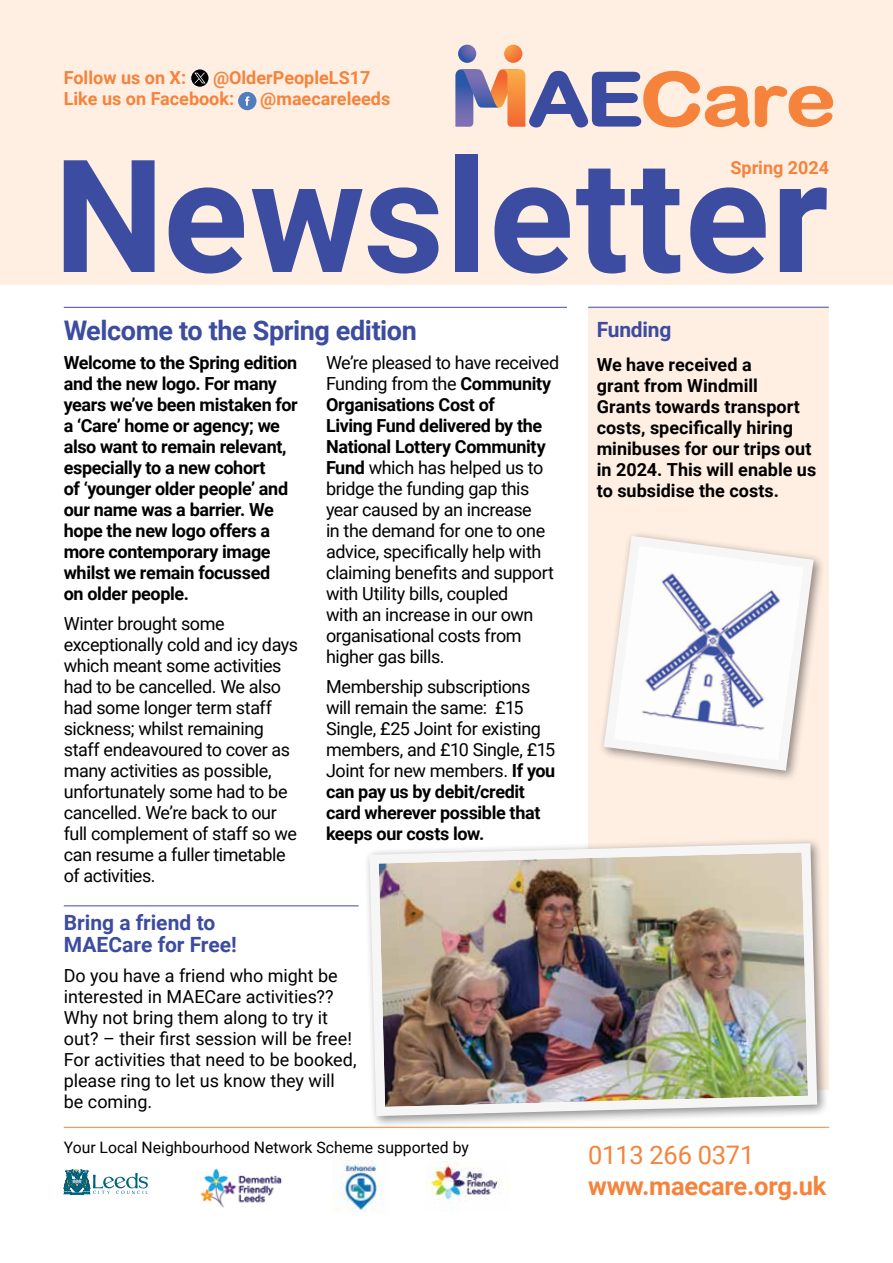
<style>
.page{position:relative;width:893px;height:1263px;background:#fff}
.page>*{position:absolute;margin:0;border:0;box-sizing:border-box;transform-origin:0 0}
.t1{font:700 157.05px "Roboto";letter-spacing:.01em;color:#3c4ca0}
.t2{font:700 27px "Roboto";letter-spacing:-.015em;color:#3c4ca0}
.t3{font:700 25.5px "Roboto";letter-spacing:-.01em;color:#f5833c}
.t4{font:25.5px "Roboto";letter-spacing:-.01em;color:#f5833c}
.t5{font:700 21px/22.5px "Roboto";color:#3c4ca0}
.t6{font:18px/21px "Roboto";letter-spacing:-.02em;color:#000}
.t7{font:700 18px/21px "Roboto";letter-spacing:-.015em;color:#000}
.t8{font:700 18px/21px "Roboto";color:#f5833c}
.t9{font:15.75px "Roboto";color:#000}
.s1{font-weight:700}
</style>
<div class="page">
<div style="left:0;top:0;width:893px;height:285px;background:#ffefe3"></div>
<div style="left:588px;top:307px;width:241px;height:783px;background:#ffefe3"></div>
<hr style="left:588px;top:307px;width:241px;height:1px;background:#3c4ca0">
<hr style="left:64px;top:1127px;width:765px;height:1px;background:#f5833c">
<hr style="left:64px;top:307px;width:503px;height:1px;background:#3c4ca0">
<svg style="left:64px;top:1170px;width:84px;height:25px"></svg>
<img style="left:200px;top:1168px;width:82px;height:40px">
<img style="left:335px;top:1161px;width:49px;height:51px">
<img style="left:425px;top:1161px;width:84px;height:50px">
<div style="left:238px;top:92px;width:18px;height:18px;background:#517cbe;border-radius:50%"></div>
<svg style="left:245px;top:96px;width:5px;height:10px"></svg>
<svg style="left:191px;top:69px;width:18px;height:18px"></svg>
<div style="left:191px;top:69px;width:18px;height:18px;border:1px solid #fff;border-radius:50%"></div>
<svg style="left:194px;top:73px;width:12px;height:10px"></svg>
<hr style="left:64px;top:905px;width:295px;height:1px;background:#3c4ca0">
<svg style="left:458px;top:45px;width:18px;height:18px"></svg>
<svg style="left:504px;top:45px;width:18px;height:18px"></svg>
<svg style="left:455px;top:69px;width:379px;height:59px"></svg>
<div style="left:364px;top:837px;width:465px;height:291px;background:#000;opacity:.45"></div>
<img style="left:365px;top:838px;width:457px;height:283px">
<svg style="left:602px;top:533px;width:217px;height:243px"></svg>
<p class="t8" style="left:64px;top:67px;width:308px;text-indent:149px">@OlderPeopleLS17<br>Like us on Facebook:</p>
<p class="t8" style="left:64px;top:67px;width:124px">Follow us on X:</p>
<p class="t8" style="left:260px;top:88px;width:132px">@maecareleeds</p>
<h1 class="t1" style="left:54px;top:106px;width:776px">Newsletter</h1>
<p class="t8" style="left:730px;top:156px;width:100px">Spring 2024</p>
<h2 class="t2" style="left:64px;top:311px;width:355px">Welcome to the Spring edition</h2>
<p class="t7" style="left:64px;top:351px;width:236px">Welcome to the Spring edition and the new logo. For many years we’ve been mistaken for a ‘Care’ home or agency; we also want to remain relevant, especially to a new cohort<br>of ‘younger older people’ and our name was a barrier. We hope the new logo offers a more contemporary image whilst we remain focussed<br>on older people.</p>
<p class="t6" style="left:64px;top:612px;width:236px">Winter brought some exceptionally cold and icy days which meant some activities had to be cancelled. We also had some longer term staff sickness; whilst remaining staff endeavoured to cover as many activities as possible, unfortunately some had to be cancelled. We’re back to our full complement of staff so we can resume a fuller timetable of activities.</p>
<p class="t6" style="left:326px;top:352px;width:235px">We’re pleased to have received<br>Funding from the <span class="s1">Community<br>Organisations Cost of<br>Living Fund delivered by the<br>National Lottery Community<br>Fund</span> which has helped us to bridge the funding gap this year caused by an increase<br>in the demand for one to one advice, specifically help with claiming benefits and support with Utility bills, coupled<br>with an increase in our own organisational costs from higher gas bills.</p>
<p class="t6" style="left:326px;top:675px;width:231px">Membership subscriptions will remain the same: £15<br>Single, £25 Joint for existing members, and £10 Single, £15<br>Joint for new members. <span class="s1">If you can pay us by debit/credit card wherever possible that keeps our costs low.</span></p>
<p class="t5" style="left:64px;top:910px;width:175px">Bring a friend to<br>MAECare for Free!</p>
<p class="t6" style="left:64px;top:964px;width:294px">Do you have a friend who might be interested in MAECare activities??<br>Why not bring them along to try it out? – their first session will be free!<br>For activities that need to be booked, please ring to let us know they will be coming.</p>
<p class="t9" style="left:64px;top:1137px;width:407px">Your Local Neighbourhood Network Scheme supported by</p>
<p class="t5" style="left:597px;top:318px;width:76px">Funding</p>
<p class="t7" style="left:597px;top:354px;width:221px">We have received a<br>grant from Windmill<br>Grants towards transport costs, specifically hiring minibuses for our trips out in 2024. This will enable us to subsidise the costs.</p>
<h3 class="t4" style="left:588px;top:1137px;width:168px">0113 266 0371</h3>
<h3 class="t3" style="left:588px;top:1168px;width:240px">www.maecare.org.uk</h3>
</div>
